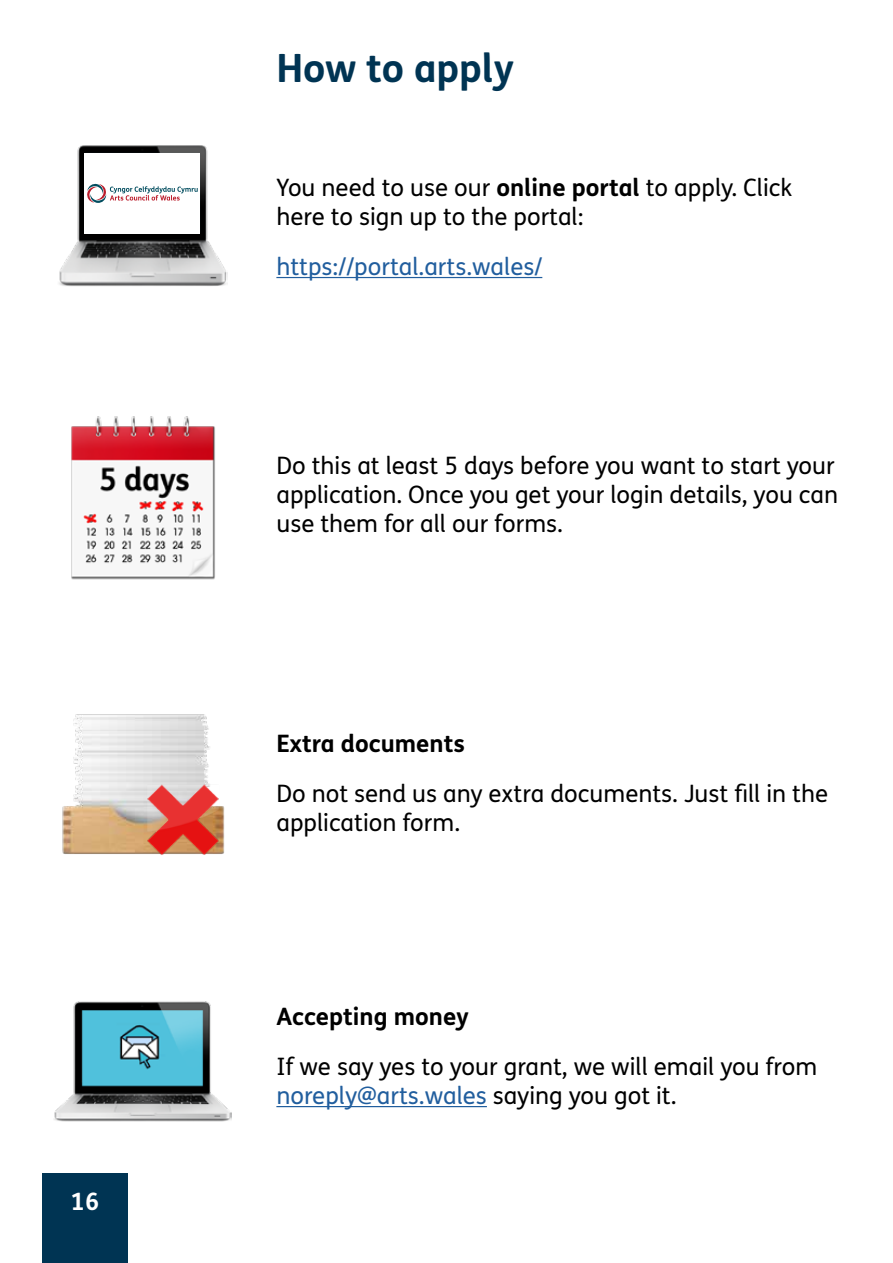
<style>
.page{position:relative;width:893px;height:1263px;background:#fff}
.page>*{position:absolute;margin:0;border:0;box-sizing:border-box;transform-origin:0 0}
.t1{font:700 39px "FS Me Pro";color:#003453}
.Bodytext{font:24px/28.8px "FS Me Pro";color:#000}
.Bodytext-2{font:700 24px "FS Me Pro";color:#000}
.Bodytext-3{font:24px "FS Me Pro";color:#215e9e}
.t2{font:700 24px "FS Me Pro";color:#fff}
.s1{font-weight:700}
.s2{color:#215e9e}
</style>
<div class="page">
<div style="left:43px;top:1174px;width:85px;height:89px;background:#003453"></div>
<hr style="left:276px;top:277px;width:266px;height:1px;background:#215e9e">
<hr style="left:276px;top:1106px;width:211px;height:1px;background:#215e9e">
<img style="left:54px;top:1001px;width:178px;height:121px">
<img style="left:71px;top:416px;width:144px;height:164px">
<img style="left:62px;top:714px;width:163px;height:140px">
<img style="left:144px;top:781px;width:77px;height:74px">
<img style="left:59px;top:145px;width:168px;height:141px">
<div style="left:84px;top:153px;width:116px;height:81px;background:#fff"></div>
<svg style="left:87px;top:184px;width:111px;height:19px"></svg>
<p class="t2" style="left:71px;top:1183px;width:30px">16</p>
<h2 class="t1" style="left:276px;top:38px;width:239px">How to apply</h2>
<p class="Bodytext" style="left:276px;top:173px;width:517px">You need to use our <span class="s1">online portal</span> to apply. Click here to sign up to the portal:</p>
<p class="Bodytext-3" style="left:276px;top:250px;width:267px">https://portal.arts.wales/</p>
<p class="Bodytext" style="left:276px;top:451px;width:563px">Do this at least 5 days before you want to start your application. Once you get your login details, you can use them for all our forms.</p>
<p class="Bodytext-2" style="left:276px;top:725px;width:190px">Extra documents</p>
<p class="Bodytext" style="left:276px;top:778px;width:553px">Do not send us any extra documents. Just fill in the application form.</p>
<p class="Bodytext-2" style="left:276px;top:998px;width:194px">Accepting money</p>
<p class="Bodytext" style="left:276px;top:1052px;width:542px">If we say yes to your grant, we will email you from <span class="s2">noreply@arts.wales</span> saying you got it.</p>
</div>
